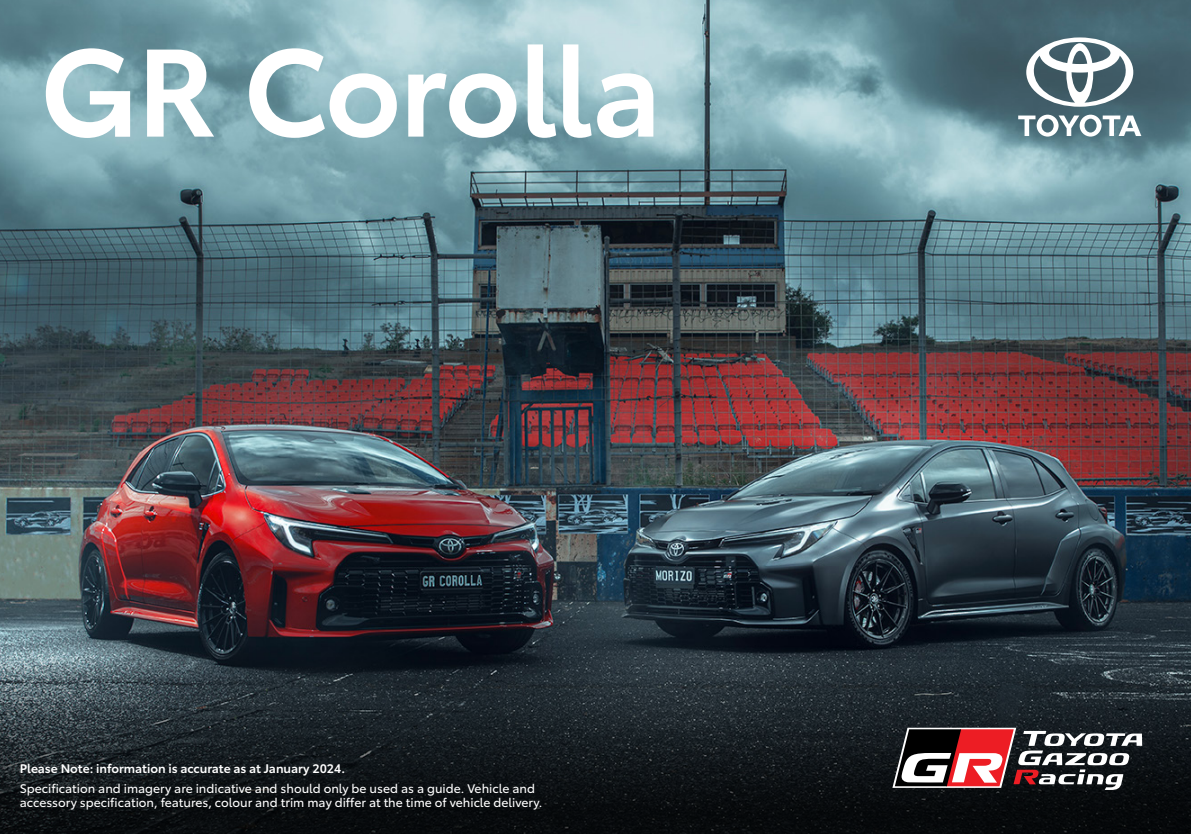
<style>
.page{position:relative;width:1191px;height:834px;background:#fff}
.page>*{position:absolute;margin:0;border:0;box-sizing:border-box;transform-origin:0 0}
.t1{font:600 122.5px "Toyota Type";letter-spacing:-.02em;color:#fff}
.t2{font:12.25px/14.7px "Toyota Type";color:#fff}
.t3{font:600 12.25px "Toyota Type";color:#fff}
</style>
<div class="page">
<img style="left:0;top:0;width:1191px;height:645px">
<svg style="left:0;top:645px;width:1191px;height:188px;background:#1b2328"></svg>
<svg style="left:1018px;top:115px;width:123px;height:22px"></svg>
<svg style="left:1026px;top:37px;width:107px;height:70px"></svg>
<svg style="left:892px;top:727px;width:250px;height:62px"></svg>
<h1 class="t1" style="left:40px;top:-1px;width:623px">GR Corolla</h1>
<p class="t3" style="left:20px;top:759px;width:327px">Please Note: information is accurate as at January 2024.</p>
<p class="t2" style="left:20px;top:779px;width:524px">Specification and imagery are indicative and should only be used as a guide. Vehicle and accessory specification, features, colour and trim may differ at the time of vehicle delivery.</p>
</div>
